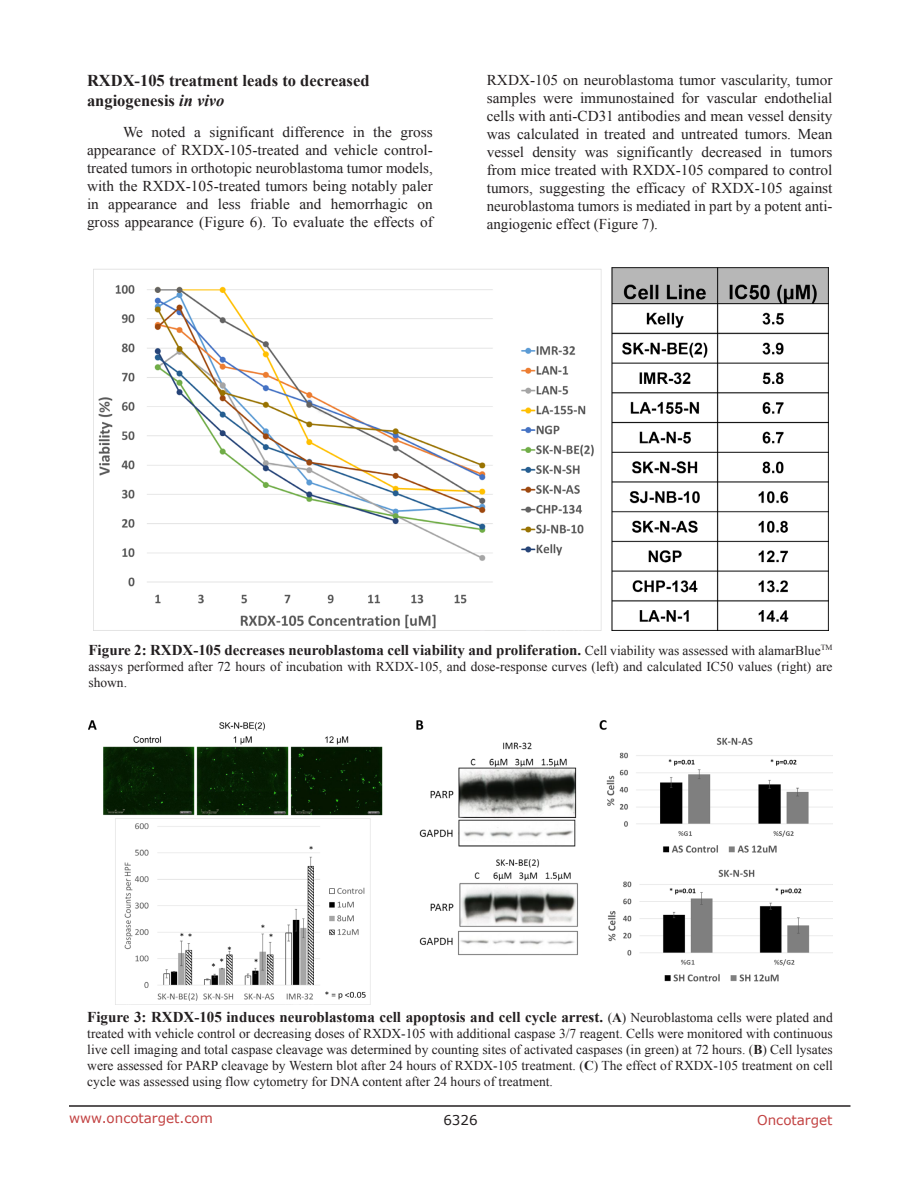
<style>
.page{position:relative;width:918px;height:1188px;background:#fff}
.page>*{position:absolute;margin:0;border:0;box-sizing:border-box;transform-origin:0 0}
.SubHeading{font:700 16.5px/19.8px "Times New Roman";color:#231f20}
.BodyText{font:15px/18px "Times New Roman";color:#231f20;text-align:justify}
.Figuretrx{font:700 15px "Times New Roman";color:#231f20}
.Figuretrx-2{font:13.5px/16.2px "Times New Roman";color:#231f20}
.t1{font:13.5px "Verdana";color:#c24141}
.t2{font:13.5px "Verdana";color:#231f20}
.s1{font-style:italic}
.s2{font-weight:400;font-size:13.5px}
.s3{font-size:13.5px}
.s4{font-weight:700}
</style>
<div class="page">
<hr style="left:69px;top:1105px;width:781px;height:2px;background:#231f20">
<img style="left:94px;top:268px;width:735px;height:362px">
<img style="left:88px;top:720px;width:744px;height:285px">
<p class="SubHeading" style="left:87px;top:70px;width:284px">RXDX-105 treatment leads to decreased angiogenesis <span class="s1">in vivo</span></p>
<p class="BodyText" style="left:87px;top:123px;width:347px;text-indent:36px">We noted a significant difference in the gross appearance of RXDX-105-treated and vehicle control&shy;treated tumors in orthotopic neuroblastoma tumor models, with the RXDX-105-treated tumors being notably paler in appearance and less friable and hemorrhagic on gross appearance (Figure 6). To evaluate the effects of</p>
<p class="BodyText" style="left:487px;top:71px;width:347px">RXDX-105 on neuroblastoma tumor vascularity, tumor samples were immunostained for vascular endothelial cells with anti-CD31 antibodies and mean vessel density was calculated in treated and untreated tumors. Mean vessel density was significantly decreased in tumors from mice treated with RXDX-105 compared to control tumors, suggesting the efficacy of RXDX-105 against neuroblastoma tumors is mediated in part by a potent anti&shy;angiogenic effect (Figure 7).</p>
<p class="Figuretrx" style="left:88px;top:639px;width:746px">Figure 2: RXDX-105 decreases neuroblastoma cell viability and proliferation. <span class="s2">Cell viability was assessed with alamarBlue</span><sup>TM</sup></p>
<p class="Figuretrx-2" style="left:88px;top:658px;width:745px">assays performed after 72 hours of incubation with RXDX-105, and dose-response curves (left) and calculated IC50 values (right) are shown.</p>
<p class="Figuretrx" style="left:87px;top:1006px;width:747px">Figure 3: RXDX-105 induces neuroblastoma cell apoptosis and cell cycle arrest. <span class="s2">(</span><span class="s3">A</span><span class="s2">) Neuroblastoma cells were plated and</span></p>
<p class="Figuretrx-2" style="left:87px;top:1025px;width:747px;text-align:justify">treated with vehicle control or decreasing doses of RXDX-105 with additional caspase 3/7 reagent. Cells were monitored with continuous live cell imaging and total caspase cleavage was determined by counting sites of activated caspases (in green) at 72 hours. (<span class="s4">B</span>) Cell lysates were assessed for PARP cleavage by Western blot after 24 hours of RXDX-105 treatment. (<span class="s4">C</span>) The effect of RXDX-105 treatment on cell cycle was assessed using flow cytometry for DNA content after 24 hours of treatment.</p>
<p class="t1" style="left:69px;top:1109px;width:145px">www.oncotarget.com</p>
<p class="t2" style="left:443px;top:1111px;width:36px">6326</p>
<p class="t1" style="left:757px;top:1111px;width:77px">Oncotarget</p>
</div>
